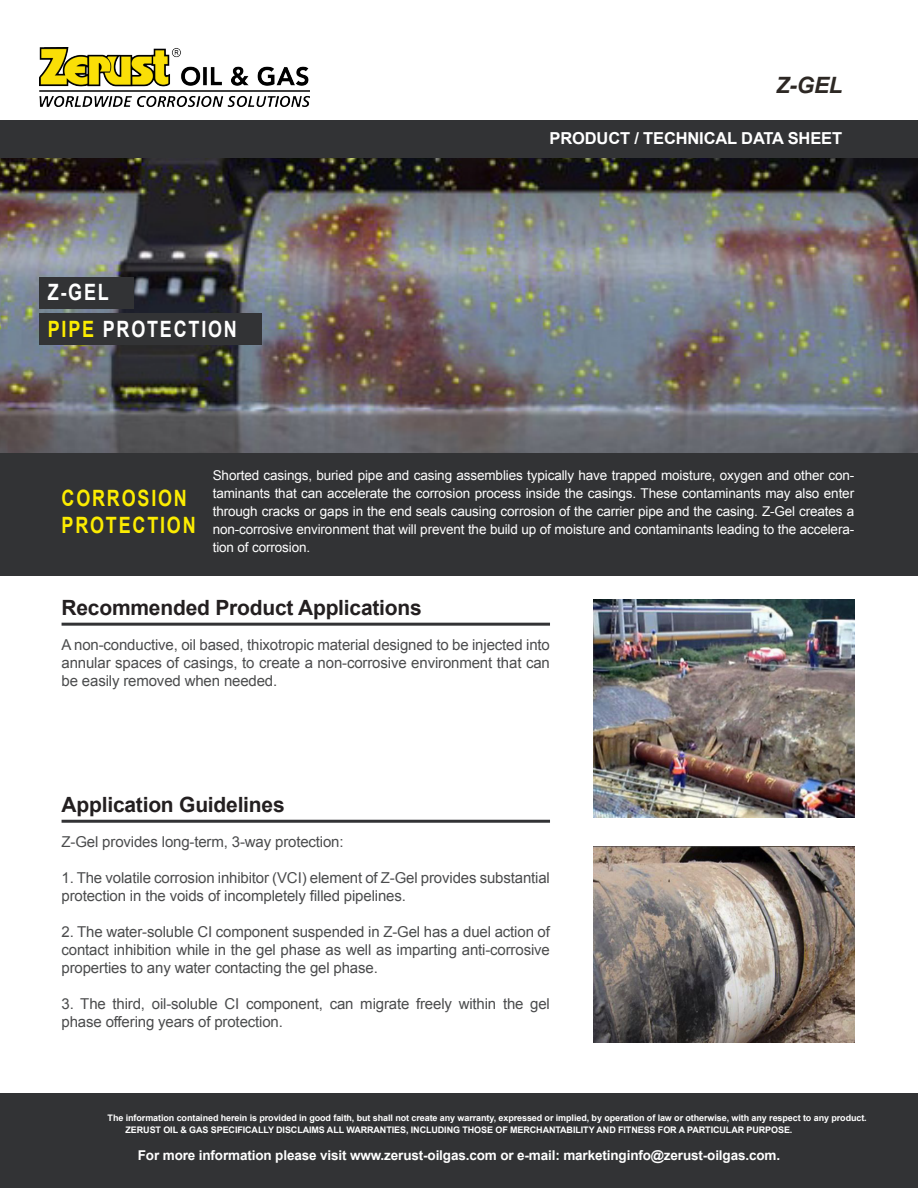
<style>
.page{position:relative;width:918px;height:1188px;background:#fff}
.page>*{position:absolute;margin:0;border:0;box-sizing:border-box;transform-origin:0 0}
.t1{font:700 22.5px "Arial";letter-spacing:.1em;color:#fff;scale:.8 1}
.t2{font:700 22.5px "Arial";letter-spacing:.1em;color:#fcec01;scale:.8 1}
.t3{font:italic 700 22.5px "Arial";color:#2d2824}
.t4{font:700 21px "Arial";letter-spacing:-.01em;color:#231f20}
.t5{font:700 16.5px "Arial";letter-spacing:-.01em;color:#fff}
.t6{font:15px/18px "Arial";letter-spacing:-.01em;color:#4b4c4d;text-align:justify}
.t7{font:13.5px/18px "Arial";letter-spacing:-.01em;color:#fff;text-align:justify}
.t8{font:700 13.5px "Arial";letter-spacing:-.01em;color:#fff}
.t9{font:700 9px/12px "Arial";letter-spacing:-.01em;color:#fff}
.s1{color:#fcec01}
</style>
<div class="page">
<img style="left:594px;top:600px;width:260px;height:217px">
<img style="left:594px;top:847px;width:260px;height:196px">
<img style="left:0;top:157px;width:918px;height:297px">
<div style="left:40px;top:277px;width:94px;height:31px;background:#323335"></div>
<div style="left:0;top:120px;width:918px;height:37px;background:#323335"></div>
<div style="left:0;top:1094px;width:918px;height:94px;background:#323335"></div>
<div style="left:0;top:454px;width:918px;height:122px;background:#323335"></div>
<hr style="left:62px;top:623px;width:488px;height:3px;background:#323335">
<div style="left:40px;top:314px;width:222px;height:31px;background:#323335"></div>
<hr style="left:62px;top:820px;width:488px;height:3px;background:#323335">
<img style="left:40px;top:48px;width:270px;height:58px">
<p class="t1" style="left:48px;top:277px;width:78px">Z-GEL</p>
<p class="t1" style="left:48px;top:314px;width:238px"><span class="s1">PIPE</span> PROTECTION</p>
<p class="t3" style="left:776px;top:71px;width:68px">Z-GEL</p>
<p class="t5" style="left:550px;top:127px;width:294px">PRODUCT / TECHNICAL DATA SHEET</p>
<p class="t2" style="left:62px;top:483px;width:158px">CORROSION</p>
<p class="t2" style="left:62px;top:510px;width:169px">PROTECTION</p>
<p class="t7" style="left:213px;top:466px;width:643px">Shorted casings, buried pipe and casing assemblies typically have trapped moisture, oxygen and other con&shy;taminants that can accelerate the corrosion process inside the casings. These contaminants may also enter through cracks or gaps in the end seals causing corrosion of the carrier pipe and the casing. Z-Gel creates a non-corrosive environment that will prevent the build up of moisture and contaminants leading to the accelera&shy;tion of corrosion.</p>
<p class="t4" style="left:62px;top:594px;width:362px">Recommended Product Applications</p>
<p class="t6" style="left:62px;top:636px;width:490px">A non-conductive, oil based, thixotropic material designed to be injected into annular spaces of casings, to create a non-corrosive environment that can be easily removed when needed.</p>
<p class="t4" style="left:62px;top:791px;width:225px">Application Guidelines</p>
<p class="t6" style="left:62px;top:833px;width:284px">Z-Gel provides long-term, 3-way protection:</p>
<p class="t6" style="left:62px;top:869px;width:490px">1. The volatile corrosion inhibitor (VCI) element of Z-Gel provides substantial protection in the voids of incompletely filled pipelines.</p>
<p class="t6" style="left:62px;top:923px;width:490px">2. The water-soluble CI component suspended in Z-Gel has a duel action of contact inhibition while in the gel phase as well as imparting anti-corrosive properties to any water contacting the gel phase.</p>
<p class="t6" style="left:62px;top:995px;width:490px">3. The third, oil-soluble CI component, can migrate freely within the gel phase offering years of protection.</p>
<p class="t9" style="left:126px;top:1112px;width:743px;text-indent:-18px">The information contained herein is provided in good faith, but shall not create any warranty, expressed or implied, by operation of law or otherwise, with any respect to any product.<br>ZERUST OIL &amp; GAS SPECIFICALLY DISCLAIMS ALL WARRANTIES, INCLUDING THOSE OF MERCHANTABILITY AND FITNESS FOR A PARTICULAR PURPOSE.</p>
<p class="t8" style="left:138px;top:1147px;width:644px">For more information please visit www.zerust-oilgas.com or e-mail: marketinginfo@zerust-oilgas.com.</p>
</div>
